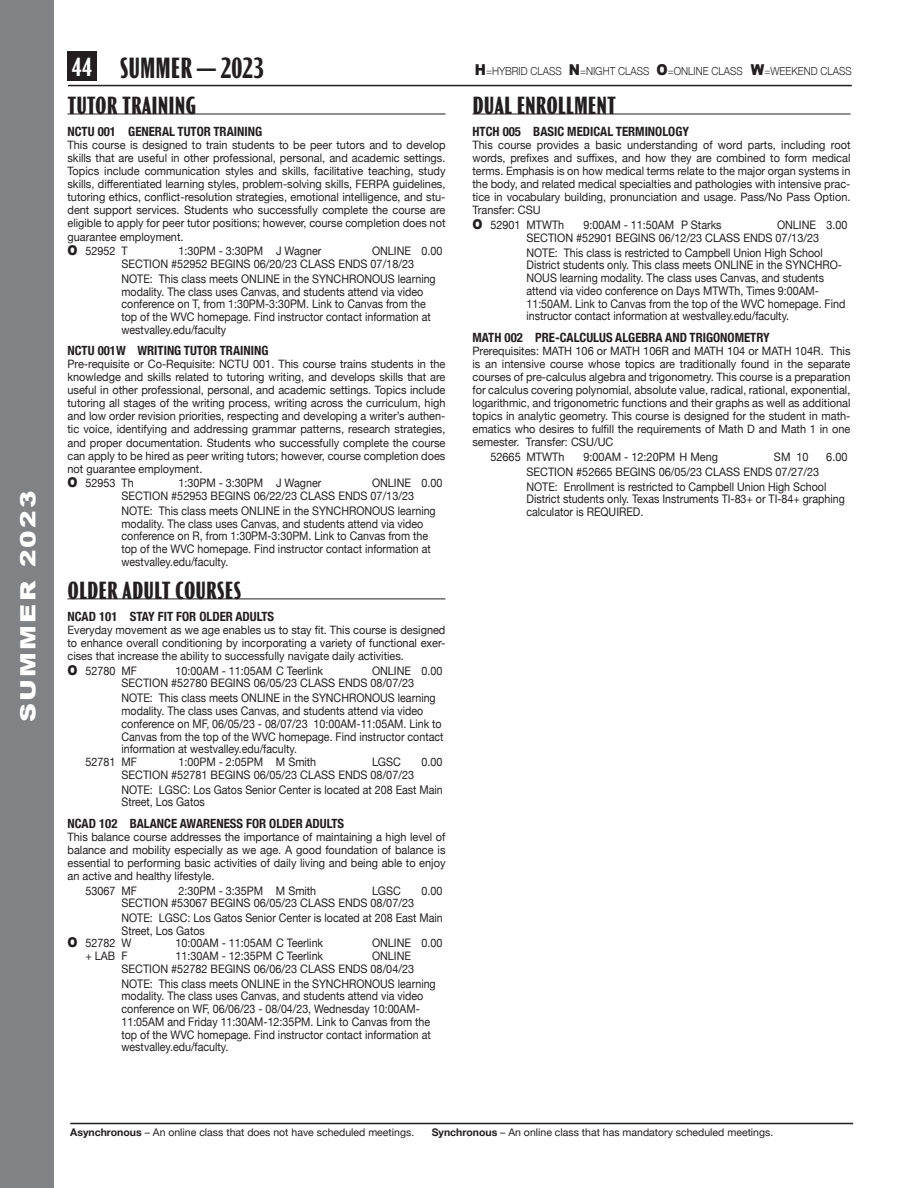
<style>
.page{position:relative;width:918px;height:1188px;background:#fff}
.page>*{position:absolute;margin:0;border:0;box-sizing:border-box;transform-origin:0 0}
.t1{font:800 condensed 30px "Ocean Sans";color:#231f20;scale:.94 1}
.t2{font:800 condensed 25.5px "Ocean Sans";color:#231f20}
.t3{font:900 21px "Arial";letter-spacing:.09em;color:#fff;scale:1.25 1}
.t4{font:700 condensed 12.75px "Helvetica Neue";color:#231f20}
.t5{font:11.85px/12.8px "Helvetica Neue";color:#231f20;scale:.9 1}
.t6{font:11.7px/12.6px "Helvetica Neue";color:#231f20;scale:.92 1}
.t7{font:11.7px "Helvetica Neue";color:#231f20;scale:.93 1}
.t8{font:11.55px/13px "Helvetica Neue";color:#231f20;text-align:justify;scale:.95 1}
.t9{font:300 11.1px "Helvetica Neue";color:#231f20;scale:.9 1}
.t10{font:10.5px "Helvetica Neue";color:#231f20}
.s1{font-size:27px;color:#fff}
.s2{font-family:"Arial";font-weight:900;font-size:15px}
.s3{font-family:"Arial";font-weight:900;font-size:13.5px}
.s4{font-weight:700}
</style>
<div class="page">
<div style="left:68px;top:51px;width:30px;height:30px;background:#231f20"></div>
<hr style="left:68px;top:85px;width:784px;height:1px;background:#231f20">
<hr style="left:70px;top:1123px;width:783px;height:1px;background:#231f20">
<div style="left:0;top:0;width:54px;height:1188px;background:#808285"></div>
<hr style="left:68px;top:114px;width:378px;height:1px;background:#231f20">
<hr style="left:68px;top:599px;width:378px;height:1px;background:#231f20">
<hr style="left:472px;top:114px;width:378px;height:1px;background:#231f20">
<h3 class="t3" style="left:13px;top:722px;width:187px;rotate:-90deg">SUMMER 2023</h3>
<h1 class="t1" style="left:72px;top:51px;width:206px"><span class="s1">44</span> SUMMER — 2023</h1>
<p class="t9" style="left:475px;top:65px;width:420px"><span class="s2">H</span>=HYBRID CLASS <span class="s2">N</span>=NIGHT CLASS <span class="s2">O</span>=ONLINE CLASS <span class="s2">W</span>=WEEKEND CLASS</p>
<h2 class="t2" style="left:68px;top:91px;width:130px">TUTOR TRAINING</h2>
<p class="t4" style="left:68px;top:121px;width:196px">NCTU 001 GENERAL TUTOR TRAINING</p>
<p class="t8" style="left:68px;top:139px;width:399px">This course is designed to train students to be peer tutors and to develop skills that are useful in other professional, personal, and academic settings.<br>Topics include communication styles and skills, facilitative teaching, study skills, differentiated learning styles, problem-solving skills, FERPA guidelines, tutoring ethics, conflict-resolution strategies, emotional intelligence, and stu&shy;dent support services. Students who successfully complete the course are eligible to apply for peer tutor positions; however, course completion does not guarantee employment.</p>
<p class="t6" style="left:68px;top:245px;width:67px"><span class="s3">O</span> 52952 T</p>
<p class="t6" style="left:178px;top:245px;width:157px">1:30PM - 3:30PM J Wagner</p>
<p class="t6" style="left:122px;top:245px;width:350px;text-indent:251px">ONLINE 0.00<br>SECTION #52952 BEGINS 06/20/23 CLASS ENDS 07/18/23</p>
<p class="t5" style="left:122px;top:273px;width:351px">NOTE: This class meets ONLINE in the SYNCHRONOUS learning modality. The class uses Canvas, and students attend via video conference on T, from 1:30PM-3:30PM. Link to Canvas from the top of the WVC homepage. Find instructor contact information at westvalley.edu/faculty</p>
<p class="t4" style="left:68px;top:340px;width:202px">NCTU 001W WRITING TUTOR TRAINING</p>
<p class="t8" style="left:68px;top:358px;width:399px">Pre-requisite or Co-Requisite: NCTU 001. This course trains students in the knowledge and skills related to tutoring writing, and develops skills that are useful in other professional, personal, and academic settings. Topics include tutoring all stages of the writing process, writing across the curriculum, high and low order revision priorities, respecting and developing a writer’s authen&shy;tic voice, identifying and addressing grammar patterns, research strategies, and proper documentation. Students who successfully complete the course can apply to be hired as peer writing tutors; however, course completion does not guarantee employment.</p>
<p class="t6" style="left:68px;top:478px;width:73px"><span class="s3">O</span> 52953 Th</p>
<p class="t6" style="left:178px;top:478px;width:157px">1:30PM - 3:30PM J Wagner</p>
<p class="t6" style="left:122px;top:478px;width:350px;text-indent:251px">ONLINE 0.00<br>SECTION #52953 BEGINS 06/22/23 CLASS ENDS 07/13/23</p>
<p class="t5" style="left:122px;top:505px;width:351px">NOTE: This class meets ONLINE in the SYNCHRONOUS learning modality. The class uses Canvas, and students attend via video conference on R, from 1:30PM-3:30PM. Link to Canvas from the top of the WVC homepage. Find instructor contact information at westvalley.edu/faculty.</p>
<h2 class="t2" style="left:68px;top:576px;width:175px">OLDER ADULT COURSES</h2>
<p class="t4" style="left:68px;top:606px;width:208px">NCAD 101 STAY FIT FOR OLDER ADULTS</p>
<p class="t8" style="left:68px;top:624px;width:399px">Everyday movement as we age enables us to stay fit. This course is designed to enhance overall conditioning by incorporating a variety of functional exer&shy;cises that increase the ability to successfully navigate daily activities.</p>
<p class="t6" style="left:68px;top:665px;width:77px"><span class="s3">O</span> 52780 MF</p>
<p class="t6" style="left:175px;top:665px;width:162px">10:00AM - 11:05AM C Teerlink</p>
<p class="t6" style="left:122px;top:665px;width:350px;text-indent:251px">ONLINE 0.00<br>SECTION #52780 BEGINS 06/05/23 CLASS ENDS 08/07/23</p>
<p class="t5" style="left:122px;top:692px;width:359px">NOTE: This class meets ONLINE in the SYNCHRONOUS learning modality. The class uses Canvas, and students attend via video conference on MF, 06/05/23 - 08/07/23 10:00AM-11:05AM. Link to Canvas from the top of the WVC homepage. Find instructor contact information at westvalley.edu/faculty.</p>
<p class="t6" style="left:85px;top:756px;width:58px">52781 MF</p>
<p class="t6" style="left:178px;top:756px;width:151px">1:00PM - 2:05PM M Smith</p>
<p class="t6" style="left:372px;top:756px;width:33px">LGSC</p>
<p class="t6" style="left:422px;top:756px;width:24px">0.00</p>
<p class="t7" style="left:122px;top:766px;width:316px">SECTION #52781 BEGINS 06/05/23 CLASS ENDS 08/07/23</p>
<p class="t5" style="left:122px;top:784px;width:359px">NOTE: LGSC: Los Gatos Senior Center is located at 208 East Main<br>Street, Los Gatos</p>
<p class="t4" style="left:68px;top:813px;width:278px">NCAD 102 BALANCE AWARENESS FOR OLDER ADULTS</p>
<p class="t8" style="left:68px;top:831px;width:399px">This balance course addresses the importance of maintaining a high level of balance and mobility especially as we age. A good foundation of balance is essential to performing basic activities of daily living and being able to enjoy an active and healthy lifestyle.</p>
<p class="t6" style="left:85px;top:885px;width:58px">53067 MF</p>
<p class="t6" style="left:178px;top:885px;width:151px">2:30PM - 3:35PM M Smith</p>
<p class="t6" style="left:372px;top:885px;width:33px">LGSC</p>
<p class="t6" style="left:422px;top:885px;width:24px">0.00</p>
<p class="t7" style="left:122px;top:895px;width:316px">SECTION #53067 BEGINS 06/05/23 CLASS ENDS 08/07/23</p>
<p class="t5" style="left:122px;top:912px;width:359px">NOTE: LGSC: Los Gatos Senior Center is located at 208 East Main<br>Street, Los Gatos</p>
<p class="t6" style="left:68px;top:938px;width:71px"><span class="s3">O</span> 52782 W</p>
<p class="t6" style="left:175px;top:938px;width:162px">10:00AM - 11:05AM C Teerlink</p>
<p class="t6" style="left:372px;top:938px;width:78px">ONLINE 0.00</p>
<p class="t6" style="left:86px;top:950px;width:47px">+ LAB F</p>
<p class="t6" style="left:175px;top:950px;width:162px">11:30AM - 12:35PM C Teerlink</p>
<p class="t6" style="left:122px;top:950px;width:320px;text-align:right">ONLINE<br>SECTION #52782 BEGINS 06/06/23 CLASS ENDS 08/04/23</p>
<p class="t5" style="left:122px;top:978px;width:351px">NOTE: This class meets ONLINE in the SYNCHRONOUS learning modality. The class uses Canvas, and students attend via video conference on WF, 06/06/23 - 08/04/23, Wednesday 10:00AM-11:05AM and Friday 11:30AM-12:35PM. Link to Canvas from the top of the WVC homepage. Find instructor contact information at westvalley.edu/faculty.</p>
<h2 class="t2" style="left:472px;top:91px;width:145px">DUAL ENROLLMENT</h2>
<p class="t4" style="left:472px;top:121px;width:218px">HTCH 005 BASIC MEDICAL TERMINOLOGY</p>
<p class="t8" style="left:472px;top:139px;width:399px">This course provides a basic understanding of word parts, including root words, prefixes and suffixes, and how they are combined to form medical terms. Emphasis is on how medical terms relate to the major organ systems in the body, and related medical specialties and pathologies with intensive prac&shy;tice in vocabulary building, pronunciation and usage. Pass/No Pass Option.<br>Transfer: CSU</p>
<p class="t6" style="left:472px;top:219px;width:101px"><span class="s3">O</span> 52901 MTWTh</p>
<p class="t6" style="left:583px;top:219px;width:152px">9:00AM - 11:50AM P Starks</p>
<p class="t6" style="left:527px;top:219px;width:350px;text-indent:251px">ONLINE 3.00<br>SECTION #52901 BEGINS 06/12/23 CLASS ENDS 07/13/23</p>
<p class="t5" style="left:526px;top:247px;width:356px">NOTE: This class is restricted to Campbell Union High School District students only. This class meets ONLINE in the SYNCHRO-NOUS learning modality. The class uses Canvas, and students attend via video conference on Days MTWTh, Times 9:00AM-11:50AM. Link to Canvas from the top of the WVC homepage. Find instructor contact information at westvalley.edu/faculty.</p>
<p class="t4" style="left:472px;top:327px;width:299px">MATH 002 PRE-CALCULUS ALGEBRA AND TRIGONOMETRY</p>
<p class="t8" style="left:472px;top:345px;width:399px">Prerequisites: MATH 106 or MATH 106R and MATH 104 or MATH 104R. This is an intensive course whose topics are traditionally found in the separate courses of pre-calculus algebra and trigonometry. This course is a preparation for calculus covering polynomial, absolute value, radical, rational, exponential, logarithmic, and trigonometric functions and their graphs as well as additional topics in analytic geometry. This course is designed for the student in math&shy;ematics who desires to fulfill the requirements of Math D and Math 1 in one semester. Transfer: CSU/UC</p>
<p class="t7" style="left:491px;top:448px;width:81px">52665 MTWTh</p>
<p class="t7" style="left:584px;top:448px;width:146px">9:00AM - 12:20PM H Meng</p>
<p class="t7" style="left:774px;top:448px;width:39px">SM 10</p>
<p class="t7" style="left:826px;top:448px;width:24px">6.00</p>
<p class="t7" style="left:527px;top:463px;width:316px">SECTION #52665 BEGINS 06/05/23 CLASS ENDS 07/27/23</p>
<p class="t5" style="left:526px;top:481px;width:355px">NOTE: Enrollment is restricted to Campbell Union High School<br>District students only. Texas Instruments TI-83+ or TI-84+ graphing calculator is REQUIRED.</p>
<p class="t10" style="left:70px;top:1125px;width:346px"><span class="s4">Asynchronous</span> – An online class that does not have scheduled meetings.</p>
<p class="t10" style="left:432px;top:1125px;width:343px"><span class="s4">Synchronous</span> – An online class that has mandatory scheduled meetings.</p>
</div>
